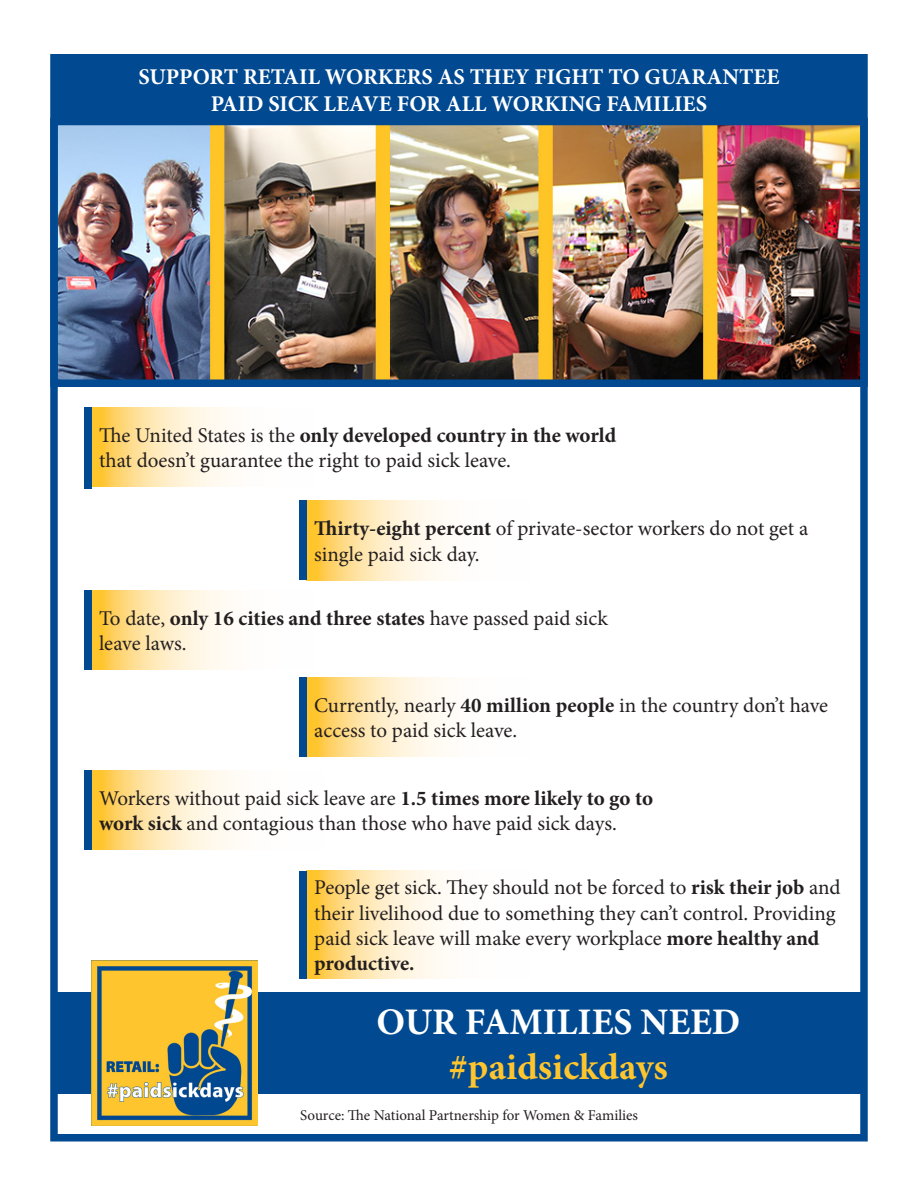
<style>
.page{position:relative;width:918px;height:1188px;background:#fff}
.page>*{position:absolute;margin:0;border:0;box-sizing:border-box;transform-origin:0 0}
.t1{font:700 37.5px "Minion Pro";color:#fff}
.t2{font:700 37.5px "Minion Pro";color:#ffc52d}
.t3{font:700 22.5px "Minion Pro";color:#fff}
.t4{font:21px/25.2px "Minion Pro";color:#231f20}
.t5{font:15px "Minion Pro";letter-spacing:-.005em;color:#231f20}
.s1{font-weight:700}
</style>
<div class="page">
<div style="left:54px;top:992px;width:810px;height:102px;background:#014990"></div>
<div style="left:54px;top:54px;width:810px;height:67px;background:#014990"></div>
<img style="left:59px;top:127px;width:800px;height:251px">
<div style="left:50px;top:118px;width:818px;height:269px;border:8px solid #014990"></div>
<img style="left:92px;top:960px;width:165px;height:166px">
<svg style="left:92px;top:407px;width:136px;height:80px;background:#ffe5ab"></svg>
<svg style="left:307px;top:501px;width:136px;height:79px;background:#ffe5ab"></svg>
<svg style="left:92px;top:590px;width:136px;height:80px;background:#ffe5ab"></svg>
<svg style="left:307px;top:677px;width:136px;height:80px;background:#ffe5ab"></svg>
<svg style="left:307px;top:871px;width:136px;height:108px;background:#ffe6ac"></svg>
<svg style="left:92px;top:770px;width:141px;height:80px;background:#ffe6ac"></svg>
<div style="left:84px;top:407px;width:8px;height:81px;background:#014990"></div>
<div style="left:300px;top:501px;width:7px;height:79px;background:#014990"></div>
<div style="left:84px;top:590px;width:8px;height:80px;background:#014990"></div>
<div style="left:300px;top:871px;width:7px;height:108px;background:#014990"></div>
<div style="left:84px;top:770px;width:8px;height:80px;background:#014990"></div>
<div style="left:300px;top:677px;width:7px;height:80px;background:#014990"></div>
<div style="left:50px;top:54px;width:818px;height:1088px;border:8px solid #014990"></div>
<p class="t3" style="left:138px;top:61px;width:643px">SUPPORT RETAIL WORKERS AS THEY FIGHT TO GUARANTEE</p>
<p class="t3" style="left:211px;top:88px;width:498px">PAID SICK LEAVE FOR ALL WORKING FAMILIES</p>
<p class="t4" style="left:99px;top:423px;width:519px">The United States is the <span class="s1">only developed country in the world </span>that doesn’t guarantee the right to paid sick leave.</p>
<p class="t4" style="left:314px;top:516px;width:495px"><span class="s1">Thirty-eight percent</span> of private-sector workers do not get a single paid sick day.</p>
<p class="t4" style="left:99px;top:606px;width:510px">To date, <span class="s1">only 16 cities and three states</span> have passed paid sick leave laws.</p>
<p class="t4" style="left:314px;top:693px;width:515px">Currently, nearly <span class="s1">40 million people</span> in the country don’t have access to paid sick leave.</p>
<p class="t4" style="left:99px;top:786px;width:556px">Workers without paid sick leave are <span class="s1">1.5 times more likely to go to work sick</span> and contagious than those who have paid sick days.</p>
<p class="t4" style="left:314px;top:875px;width:528px">People get sick. They should not be forced to <span class="s1">risk their job</span> and their livelihood due to something they can’t control. Providing paid sick leave will make every workplace <span class="s1">more healthy and productive.</span></p>
<p class="t1" style="left:376px;top:996px;width:366px">OUR FAMILIES NEED</p>
<p class="t2" style="left:449px;top:1041px;width:220px">#paidsickdays</p>
<p class="t5" style="left:300px;top:1105px;width:339px">Source: The National Partnership for Women &amp; Families</p>
</div>
